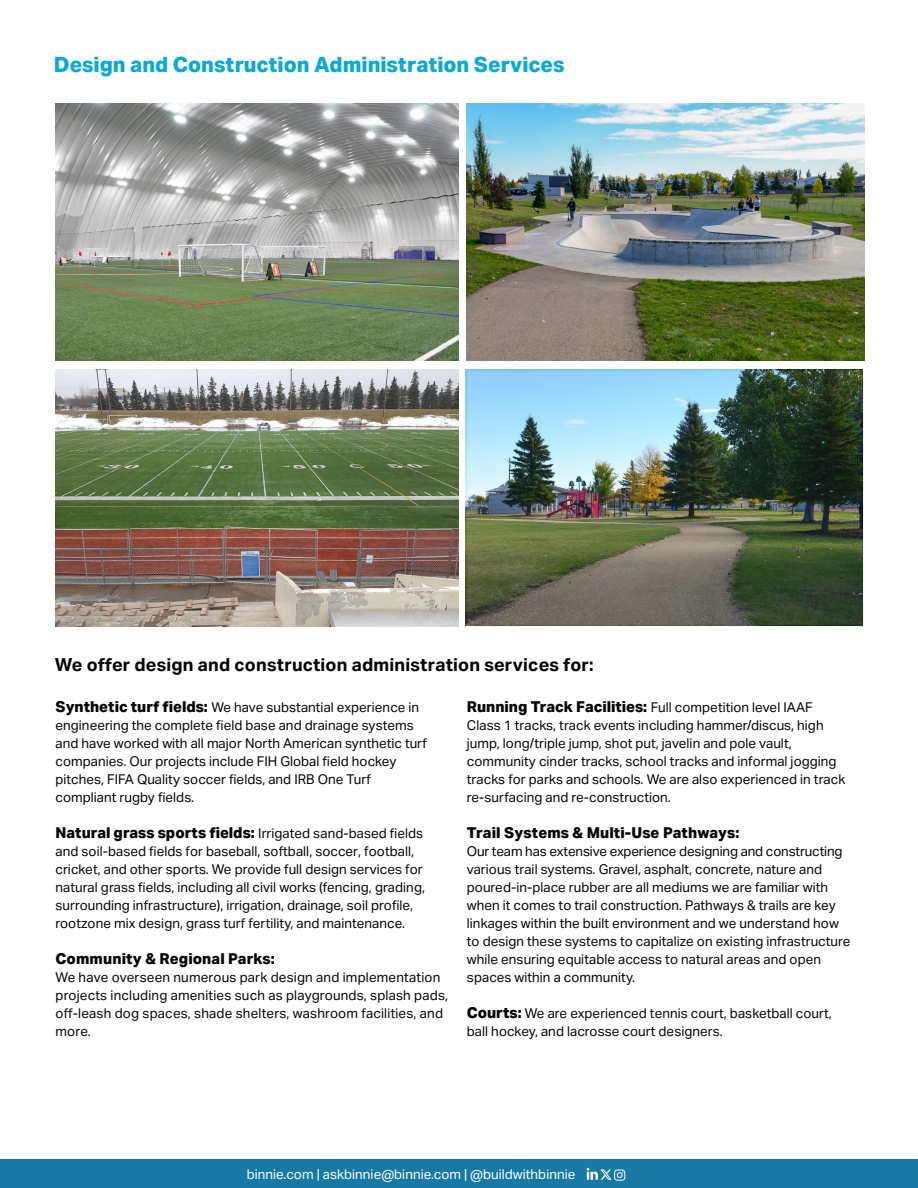
<style>
.page{position:relative;width:918px;height:1188px;background:#fff}
.page>*{position:absolute;margin:0;border:0;box-sizing:border-box;transform-origin:0 0}
.t1{font:800 21px "Aktiv Grotesk";color:#0ea8d5}
.t2{font:700 18px "Aktiv Grotesk";letter-spacing:.01em;color:#040503}
.t3{font:800 15px "Aktiv Grotesk";letter-spacing:.01em;color:#070604}
.t4{font:13.5px/18px "Aktiv Grotesk";color:#070604}
.t5{font:13.5px "Aktiv Grotesk";color:#fff}
.s1{font-weight:800;font-size:15px}
.s2{font-weight:400;font-size:13.5px}
</style>
<div class="page">
<img style="left:55px;top:104px;width:404px;height:257px">
<img style="left:467px;top:104px;width:397px;height:257px">
<img style="left:469px;top:372px;width:392px;height:251px">
<div style="left:466px;top:369px;width:398px;height:257px;border:2px solid #231f20"></div>
<img style="left:56px;top:369px;width:403px;height:257px">
<div style="left:0;top:1160px;width:918px;height:28px;background:#1779a4"></div>
<svg style="left:587px;top:1168px;width:38px;height:13px"></svg>
<p class="t1" style="left:54px;top:52px;width:512px">Design and Construction Administration Services</p>
<p class="t2" style="left:55px;top:654px;width:541px">We offer design and construction administration services for:</p>
<p class="t4" style="left:56px;top:699px;width:373px"><span class="s1">Synthetic turf fields:</span> We have substantial experience in engineering the complete field base and drainage systems and have worked with all major North American synthetic turf companies. Our projects include FIH Global field hockey pitches, FIFA Quality soccer fields, and IRB One Turf compliant rugby fields.</p>
<p class="t3" style="left:56px;top:824px;width:369px">Natural grass sports fields: <span class="s2">Irrigated sand-based fields</span></p>
<p class="t4" style="left:56px;top:843px;width:371px">and soil-based fields for baseball, softball, soccer, football, cricket, and other sports. We provide full design services for natural grass fields, including all civil works (fencing, grading, surrounding infrastructure), irrigation, drainage, soil profile, rootzone mix design, grass turf fertility, and maintenance.</p>
<p class="t3" style="left:56px;top:950px;width:221px">Community &amp; Regional Parks:</p>
<p class="t4" style="left:56px;top:969px;width:394px">We have overseen numerous park design and implementation projects including amenities such as playgrounds, splash pads, off-leash dog spaces, shade shelters, washroom facilities, and more.</p>
<p class="t4" style="left:467px;top:699px;width:348px"><span class="s1">Running Track Facilities:</span> Full competition level IAAF</p>
<p class="t4" style="left:467px;top:717px;width:380px">Class 1 tracks, track events including hammer/discus, high jump, long/triple jump, shot put, javelin and pole vault, community cinder tracks, school tracks and informal jogging tracks for parks and schools. We are also experienced in track re-surfacing and re-construction.</p>
<p class="t3" style="left:467px;top:824px;width:274px">Trail Systems &amp; Multi-Use Pathways:</p>
<p class="t4" style="left:467px;top:843px;width:385px">Our team has extensive experience designing and constructing various trail systems. Gravel, asphalt, concrete, nature and poured-in-place rubber are all mediums we are familiar with when it comes to trail construction. Pathways &amp; trails are key linkages within the built environment and we understand how to design these systems to capitalize on existing infrastructure while ensuring equitable access to natural areas and open spaces within a community.</p>
<p class="t4" style="left:467px;top:1005px;width:367px"><span class="s1">Courts:</span> We are experienced tennis court, basketball court, ball hockey, and lacrosse court designers.</p>
<p class="t5" style="left:247px;top:1167px;width:330px">binnie.com | askbinnie@binnie.com | @buildwithbinnie</p>
</div>
